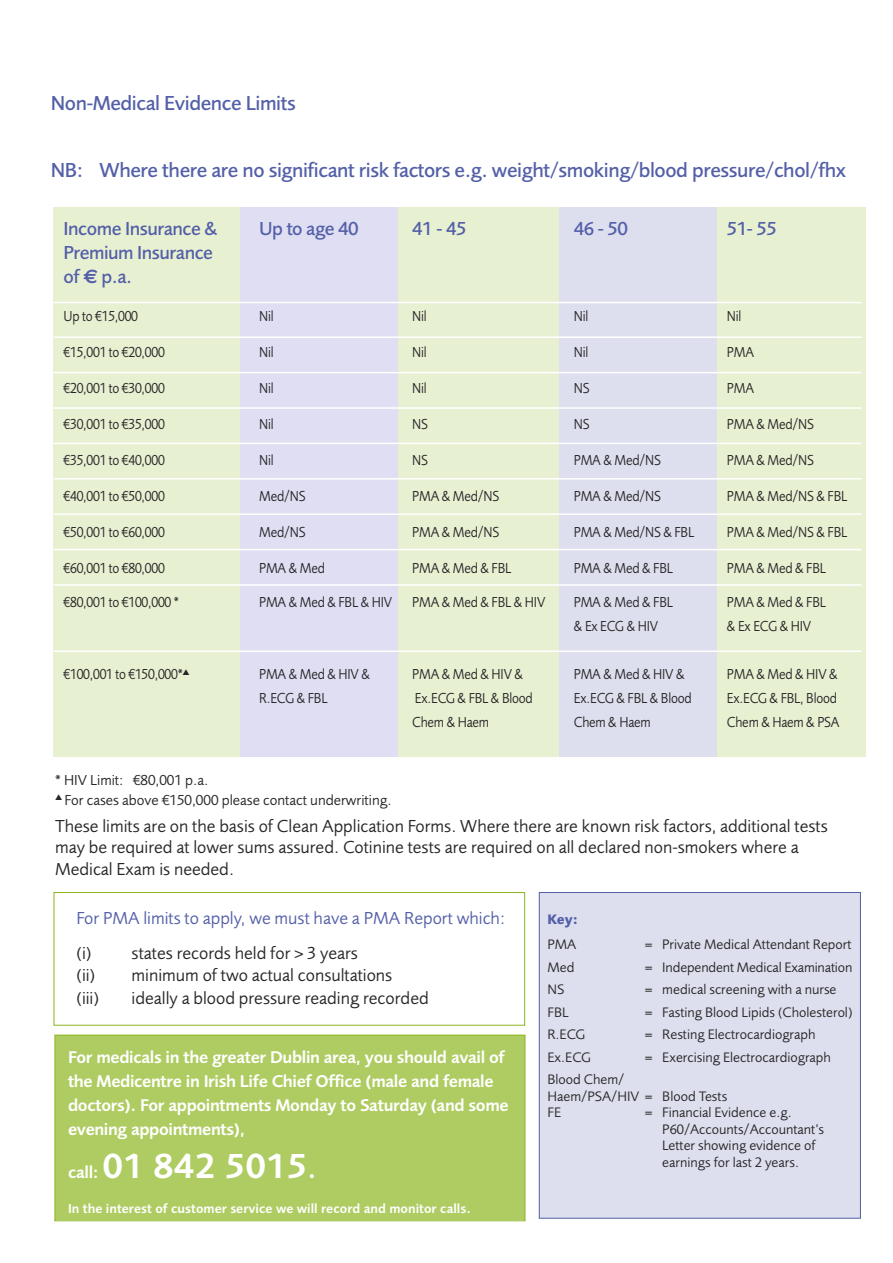
<style>
.page{position:relative;width:893px;height:1263px;background:#fff}
.page>*{position:absolute;margin:0;border:0;box-sizing:border-box;transform-origin:0 0}
.t1{font:600 36px "Foundry Sans";color:#fff}
.t2{font:500 21px "Foundry Sans";letter-spacing:-.02em;color:#535fa8}
.t3{font:500 19.5px/24px "Foundry Sans";letter-spacing:-.025em;color:#535fa8}
.t4{font:18px/21.6px "Foundry Sans";color:#272627}
.t5{font:18px "Foundry Sans";color:#535fa8}
.t6{font:600 17.55px/24px "Foundry Sans";letter-spacing:-.02em;color:#fff}
.t7{font:15px "Foundry Sans";letter-spacing:-.015em;color:#272627;scale:.9 1}
.t8{font:15px "Foundry Sans";letter-spacing:-.015em;color:#272627}
.t9{font:14.25px/16.5px "Foundry Sans";color:#272627}
.t10{font:700 14.25px "Foundry Sans";color:#535fa8}
.t11{font:600 13.5px "Foundry Sans";color:#fff}
.s1{font-family:"Euro Sans";font-weight:700}
.s2{font-size:17.55px}
.s3{font-size:27px}
</style>
<div class="page">
<div style="left:54px;top:892px;width:471px;height:133px;border:1px solid #8bb61e"></div>
<div style="left:540px;top:893px;width:320px;height:325px;background:#dddfee"></div>
<div style="left:539px;top:892px;width:322px;height:326px;border:1px solid #535fa8"></div>
<div style="left:55px;top:1035px;width:470px;height:185px;background:#aecc61"></div>
<div style="left:55px;top:1035px;width:470px;height:186px;border:1px solid #8bb61e"></div>
<div style="left:54px;top:207px;width:187px;height:550px;background:#e8f0d2"></div>
<div style="left:241px;top:207px;width:157px;height:550px;background:#dfdef3"></div>
<div style="left:398px;top:207px;width:162px;height:550px;background:#e8f0d2"></div>
<div style="left:560px;top:207px;width:157px;height:550px;background:#dddfee"></div>
<div style="left:717px;top:207px;width:149px;height:550px;background:#e8f0d2"></div>
<hr style="left:54px;top:302px;width:807px;height:1px;background:#fff">
<hr style="left:54px;top:336px;width:807px;height:2px;background:#fff">
<hr style="left:54px;top:372px;width:807px;height:1px;background:#fff">
<hr style="left:54px;top:407px;width:807px;height:2px;background:#fff">
<hr style="left:54px;top:443px;width:807px;height:1px;background:#fff">
<hr style="left:54px;top:478px;width:807px;height:1px;background:#fff">
<hr style="left:54px;top:513px;width:807px;height:2px;background:#fff">
<hr style="left:54px;top:549px;width:807px;height:1px;background:#fff">
<hr style="left:54px;top:584px;width:807px;height:2px;background:#fff">
<hr style="left:54px;top:650px;width:807px;height:2px;background:#fff">
<h2 class="t2" style="left:51px;top:96px;width:247px">Non-Medical Evidence Limits</h2>
<h2 class="t2" style="left:51px;top:163px;width:797px">NB: Where there are no significant risk factors e.g. weight/smoking/blood pressure/chol/fhx</h2>
<h3 class="t3" style="left:64px;top:219px;width:155px">Income Insurance &amp;</h3>
<h3 class="t3" style="left:259px;top:219px;width:101px">Up to age 40</h3>
<h3 class="t3" style="left:412px;top:219px;width:56px">41-45</h3>
<h3 class="t3" style="left:574px;top:219px;width:56px">46-50</h3>
<h3 class="t3" style="left:727px;top:219px;width:52px">51- 55</h3>
<h3 class="t3" style="left:64px;top:243px;width:151px">Premium Insurance of <span class="s1">€</span> p.a.</h3>
<p class="t7" style="left:64px;top:311px;width:84px">Up to €15,000</p>
<p class="t7" style="left:259px;top:311px;width:18px">Nil</p>
<p class="t7" style="left:412px;top:311px;width:18px">Nil</p>
<p class="t7" style="left:574px;top:311px;width:18px">Nil</p>
<p class="t7" style="left:727px;top:311px;width:18px">Nil</p>
<p class="t7" style="left:64px;top:347px;width:114px">€15,001 to €20,000</p>
<p class="t7" style="left:259px;top:347px;width:18px">Nil</p>
<p class="t7" style="left:412px;top:347px;width:18px">Nil</p>
<p class="t7" style="left:574px;top:347px;width:18px">Nil</p>
<p class="t7" style="left:727px;top:347px;width:32px">PMA</p>
<p class="t7" style="left:64px;top:383px;width:114px">€20,001 to €30,000</p>
<p class="t7" style="left:259px;top:383px;width:18px">Nil</p>
<p class="t7" style="left:412px;top:383px;width:18px">Nil</p>
<p class="t7" style="left:574px;top:383px;width:19px">NS</p>
<p class="t7" style="left:727px;top:383px;width:32px">PMA</p>
<p class="t7" style="left:64px;top:419px;width:114px">€30,001 to €35,000</p>
<p class="t7" style="left:259px;top:419px;width:18px">Nil</p>
<p class="t7" style="left:412px;top:419px;width:19px">NS</p>
<p class="t7" style="left:574px;top:419px;width:19px">NS</p>
<p class="t7" style="left:727px;top:419px;width:98px">PMA &amp; Med/NS</p>
<p class="t7" style="left:64px;top:455px;width:114px">€35,001 to €40,000</p>
<p class="t7" style="left:259px;top:455px;width:18px">Nil</p>
<p class="t7" style="left:412px;top:455px;width:19px">NS</p>
<p class="t7" style="left:574px;top:455px;width:98px">PMA &amp; Med/NS</p>
<p class="t7" style="left:727px;top:455px;width:98px">PMA &amp; Med/NS</p>
<p class="t7" style="left:64px;top:491px;width:114px">€40,001 to €50,000</p>
<p class="t7" style="left:259px;top:491px;width:53px">Med/NS</p>
<p class="t7" style="left:412px;top:491px;width:98px">PMA &amp; Med/NS</p>
<p class="t7" style="left:574px;top:491px;width:98px">PMA &amp; Med/NS</p>
<p class="t7" style="left:727px;top:491px;width:135px">PMA &amp; Med/NS &amp; FBL</p>
<p class="t7" style="left:64px;top:527px;width:114px">€50,001 to €60,000</p>
<p class="t7" style="left:259px;top:527px;width:53px">Med/NS</p>
<p class="t7" style="left:412px;top:527px;width:98px">PMA &amp; Med/NS</p>
<p class="t7" style="left:574px;top:527px;width:135px">PMA &amp; Med/NS &amp; FBL</p>
<p class="t7" style="left:727px;top:527px;width:135px">PMA &amp; Med/NS &amp; FBL</p>
<p class="t7" style="left:64px;top:563px;width:114px">€60,001 to €80,000</p>
<p class="t7" style="left:259px;top:563px;width:75px">PMA &amp; Med</p>
<p class="t7" style="left:412px;top:563px;width:112px">PMA &amp; Med &amp; FBL</p>
<p class="t7" style="left:574px;top:563px;width:112px">PMA &amp; Med &amp; FBL</p>
<p class="t7" style="left:727px;top:563px;width:112px">PMA &amp; Med &amp; FBL</p>
<p class="t7" style="left:64px;top:597px;width:130px">€80,001 to €100,000 *</p>
<p class="t7" style="left:259px;top:597px;width:149px">PMA &amp; Med &amp; FBL &amp; HIV</p>
<p class="t7" style="left:412px;top:597px;width:149px">PMA &amp; Med &amp; FBL &amp; HIV</p>
<p class="t7" style="left:574px;top:597px;width:112px">PMA &amp; Med &amp; FBL</p>
<p class="t7" style="left:727px;top:597px;width:112px">PMA &amp; Med &amp; FBL</p>
<p class="t7" style="left:574px;top:621px;width:95px">&amp; Ex ECG &amp; HIV</p>
<p class="t7" style="left:727px;top:621px;width:95px">&amp; Ex ECG &amp; HIV</p>
<p class="t7" style="left:64px;top:669px;width:142px">€100,001 to €150,000*▲</p>
<p class="t7" style="left:259px;top:669px;width:125px">PMA &amp; Med &amp; HIV &amp;</p>
<p class="t7" style="left:412px;top:669px;width:125px">PMA &amp; Med &amp; HIV &amp;</p>
<p class="t7" style="left:574px;top:669px;width:125px">PMA &amp; Med &amp; HIV &amp;</p>
<p class="t7" style="left:727px;top:669px;width:125px">PMA &amp; Med &amp; HIV &amp;</p>
<p class="t7" style="left:259px;top:693px;width:78px">R.ECG &amp; FBL</p>
<p class="t7" style="left:415px;top:693px;width:133px">Ex.ECG &amp; FBL &amp; Blood</p>
<p class="t7" style="left:574px;top:693px;width:133px">Ex.ECG &amp; FBL &amp; Blood</p>
<p class="t7" style="left:727px;top:693px;width:124px">Ex.ECG &amp; FBL, Blood</p>
<p class="t7" style="left:412px;top:717px;width:87px">Chem &amp; Haem</p>
<p class="t7" style="left:574px;top:717px;width:87px">Chem &amp; Haem</p>
<p class="t7" style="left:727px;top:717px;width:127px">Chem &amp; Haem &amp; PSA</p>
<p class="t8" style="left:55px;top:775px;width:155px">* HIV Limit: €80,001 p.a.</p>
<p class="t8" style="left:55px;top:795px;width:338px">▲ For cases above €150,000 please contact underwriting.</p>
<p class="t4" style="left:55px;top:817px;width:774px">These limits are on the basis of Clean Application Forms. Where there are known risk factors, additional tests may be required at lower sums assured. Cotinine tests are required on all declared non-smokers where a<br>Medical Exam is needed.</p>
<p class="t5" style="left:76px;top:912px;width:430px">For PMA limits to apply, we must have a PMA Report which:</p>
<p class="t4" style="left:76px;top:944px;width:317px;line-height:22.5px">(i) states records held for &gt; 3 years<br>(ii) minimum of two actual consultations (iii)</p>
<p class="t10" style="left:547px;top:910px;width:32px">Key:</p>
<p class="t9" style="left:547px;top:938px;width:30px">PMA</p>
<p class="t9" style="left:645px;top:938px;width:208px">= Private Medical Attendant Report</p>
<p class="t9" style="left:547px;top:960px;width:28px">Med</p>
<p class="t9" style="left:645px;top:960px;width:209px">= Independent Medical Examination</p>
<p class="t9" style="left:547px;top:983px;width:18px">NS</p>
<p class="t9" style="left:645px;top:983px;width:193px">= medical screening with a nurse</p>
<p class="t9" style="left:547px;top:1005px;width:23px">FBL</p>
<p class="t9" style="left:645px;top:1005px;width:209px">= Fasting Blood Lipids (Cholesterol)</p>
<p class="t9" style="left:547px;top:1028px;width:39px">R.ECG</p>
<p class="t9" style="left:645px;top:1028px;width:172px">= Resting Electrocardiograph</p>
<p class="t9" style="left:547px;top:1050px;width:45px">Ex.ECG</p>
<p class="t9" style="left:645px;top:1050px;width:187px">= Exercising Electrocardiograph</p>
<p class="t9" style="left:547px;top:1073px;width:181px">Blood Chem/<br>Haem/PSA/HIV = Blood Tests<br>FE</p>
<p class="t4" style="left:132px;top:989px;width:299px">ideally a blood pressure reading recorded</p>
<p class="t6" style="left:68px;top:1047px;width:442px">For medicals in the greater Dublin area, you should avail of the Medicentre in Irish Life Chief Office (male and female doctors). For appointments Monday to Saturday (and some evening appointments),</p>
<h1 class="t1" style="left:68px;top:1154px;width:250px"><span class="s2">call:</span> 01 842 5015<span class="s3">.</span></h1>
<p class="t11" style="left:68px;top:1204px;width:404px">In the interest of customer service we will record and monitor calls.</p>
<p class="t9" style="left:662px;top:1106px;width:163px;text-indent:-17px">= Financial Evidence e.g.<br>P60/Accounts/Accountant’s<br>Letter showing evidence of earnings for last 2 years.</p>
</div>
